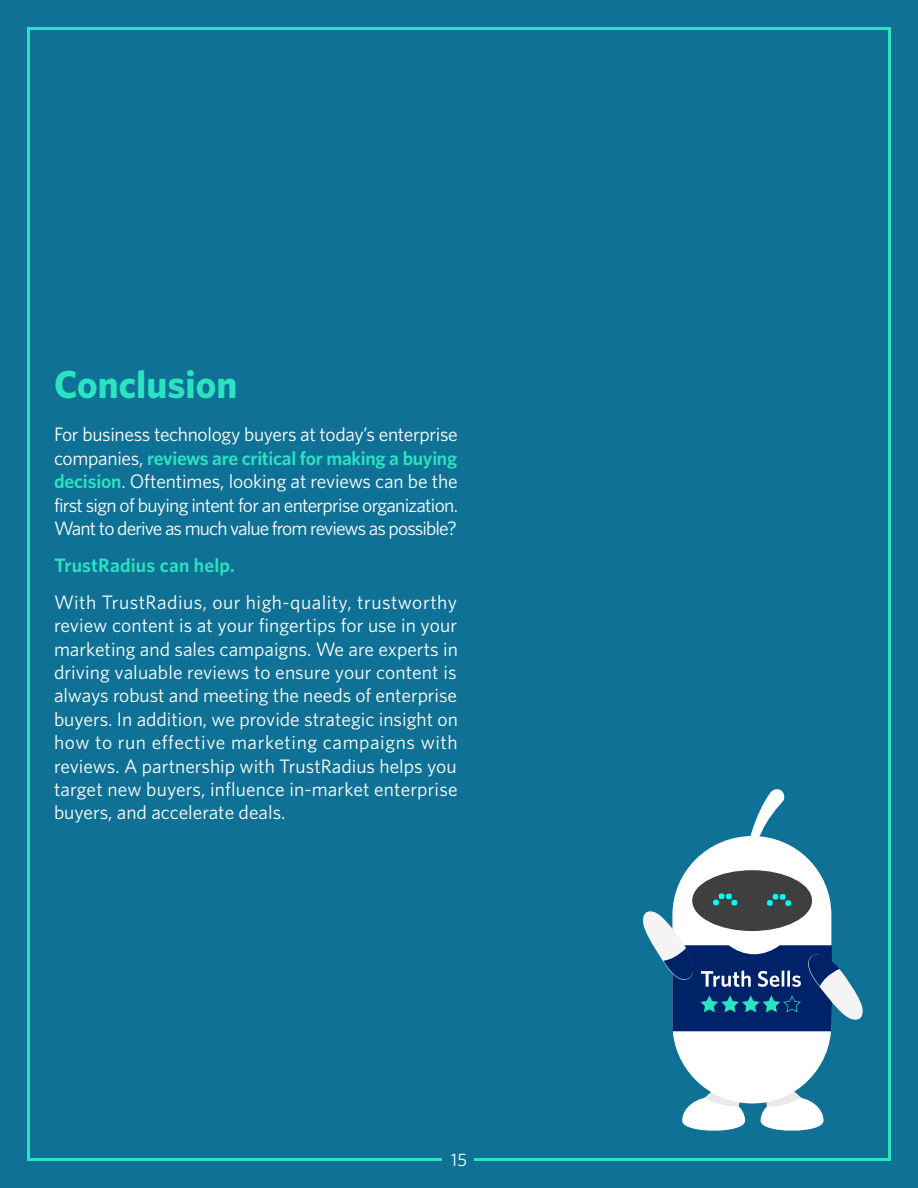
<style>
.page{position:relative;width:918px;height:1188px;background:#0f7195}
.page>*{position:absolute;margin:0;border:0;box-sizing:border-box;transform-origin:0 0}
.t1{font:700 39px "Whitney";color:#2ae4c1}
.Body{font:19.5px/23.4px "Whitney";letter-spacing:-.03em;color:#fff;text-align:justify}
.Body-2{font:600 19.5px "Whitney";letter-spacing:.01em;color:#2ae4c1}
.t2{font:18px "Whitney";color:#fff}
.s1{font-weight:600;color:#2ae4c1}
</style>
<div class="page">
<svg style="left:682px;top:1086px;width:63px;height:45px"></svg>
<svg style="left:761px;top:1083px;width:63px;height:48px"></svg>
<svg style="left:750px;top:789px;width:35px;height:54px"></svg>
<div style="left:672px;top:836px;width:159px;height:267px;background:#fff;border-radius:79px"></div>
<div style="left:692px;top:870px;width:120px;height:61px;background:#3f3f3f;border-radius:50%"></div>
<svg style="left:643px;top:893px;width:220px;height:138px"></svg>
<p class="t1" style="left:54px;top:358px;width:185px">Conclusion</p>
<p class="Body" style="left:54px;top:422px;width:405px">For business technology buyers at today’s enterprise companies, <span class="s1">reviews are critical for making a buying decision</span>. Oftentimes, looking at reviews can be the first sign of buying intent for an enterprise organization.<br>Want to derive as much value from reviews as possible?</p>
<p class="Body-2" style="left:54px;top:552px;width:182px">TrustRadius can help.</p>
<p class="Body" style="left:54px;top:590px;width:405px">With TrustRadius, our high-quality, trustworthy review content is at your fingertips for use in your marketing and sales campaigns. We are experts in driving valuable reviews to ensure your content is always robust and meeting the needs of enterprise buyers. In addition, we provide strategic insight on how to run effective marketing campaigns with reviews. A partnership with TrustRadius helps you target new buyers, influence in-market enterprise buyers, and accelerate deals.</p>
<p class="t2" style="left:451px;top:1148px;width:18px">15</p>
</div>
